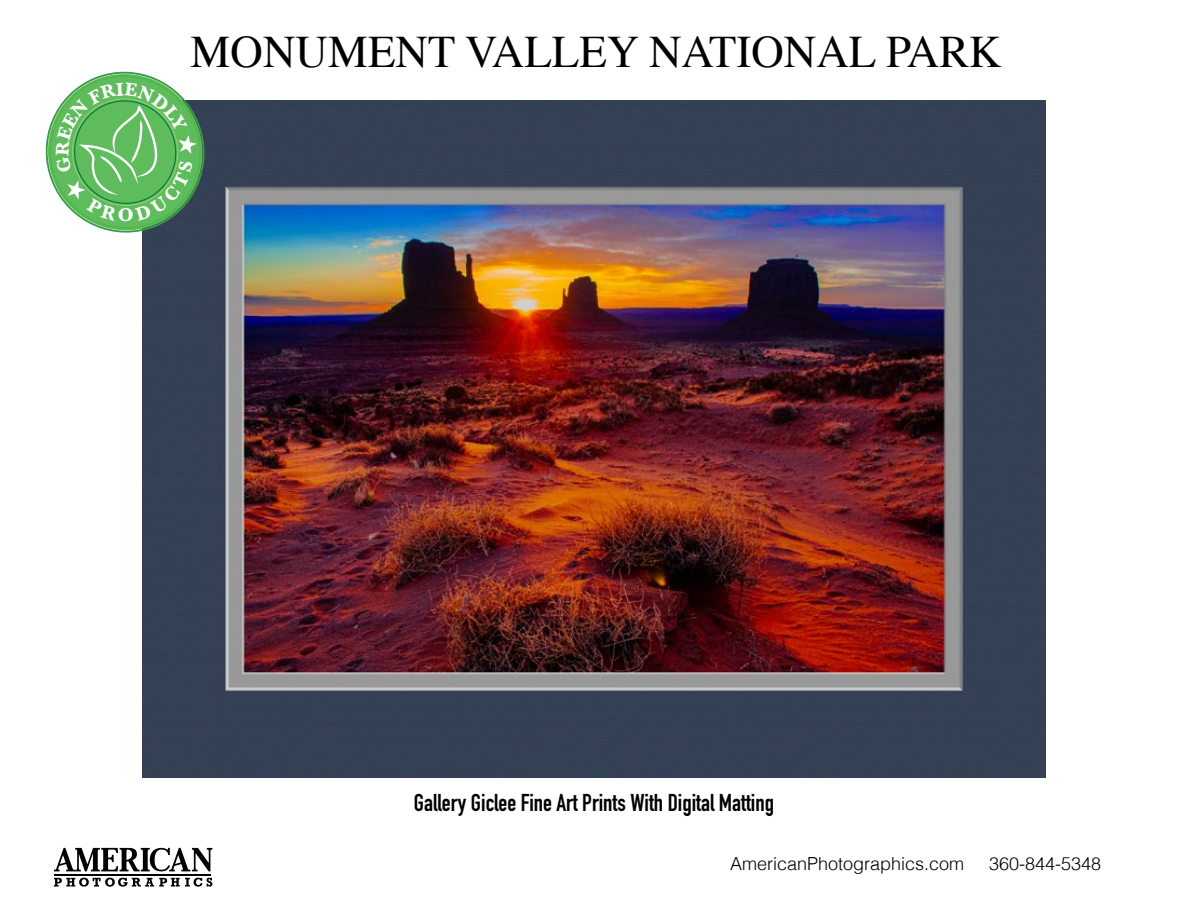
<style>
.page{position:relative;width:1188px;height:918px;background:#fff}
.page>*{position:absolute;margin:0;border:0;box-sizing:border-box;transform-origin:0 0}
.t1{font:45px "Times";color:#000}
.t2{font:700 24px "DIN Condensed";color:#000}
.t3{font:700 19.35px "Baskerville";color:#fff}
.t4{font:300 18px "Helvetica";color:#000}
</style>
<div class="page">
<svg style="left:54px;top:848px;width:158px;height:23px"></svg>
<svg style="left:54px;top:878px;width:158px;height:9px"></svg>
<hr style="left:55px;top:875px;width:156px;height:1px;background:#000101">
<img style="left:143px;top:100px;width:902px;height:677px">
<svg style="left:45px;top:71px;width:172px;height:174px"></svg>
<p class="t3" style="left:118px;top:201px;width:17px">O</p>
<h1 class="t1" style="left:191px;top:10px;width:813px">MONUMENT VALLEY NATIONAL PARK</h1>
<p class="t2" style="left:414px;top:786px;width:362px">Gallery Giclee Fine Art Prints With Digital Matting</p>
<p class="t4" style="left:730px;top:848px;width:236px">AmericanPhotographics.com</p>
<p class="t4" style="left:989px;top:848px;width:114px">360-844-5348</p>
</div>
